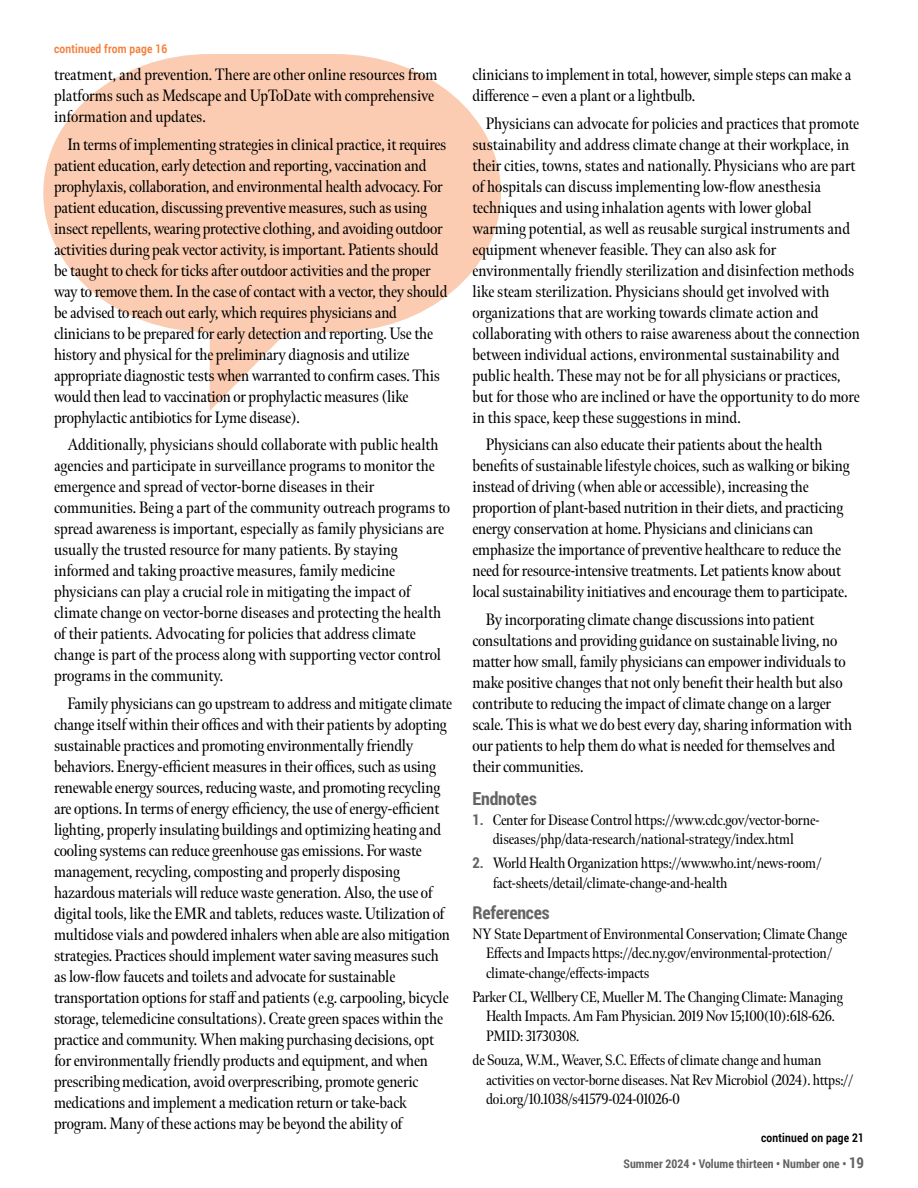
<style>
.page{position:relative;width:918px;height:1188px;background:#fff}
.page>*{position:absolute;margin:0;border:0;box-sizing:border-box;transform-origin:0 0}
.t1{font:700 18px "Roboto Condensed";letter-spacing:-.01em;color:#636466}
.t2{font:16.5px/21px "Meno Display Condensed";letter-spacing:-.01em;color:#000}
.t3{font:15px/19.5px "Meno Display Condensed";letter-spacing:-.01em;color:#000}
.t4{font:700 12px "Roboto Condensed";color:#636466}
.t5{font:700 12px "Roboto";letter-spacing:.02em;color:#f57f3b;scale:.85 1}
.t6{font:700 12px "Roboto";letter-spacing:.02em;color:#000;scale:.85 1}
.s1{font-family:"Roboto Condensed";font-weight:700;color:#636466}
.s2{font-size:15px}
</style>
<div class="page">
<svg style="left:43px;top:54px;width:458px;height:357px;fill:#fbccb1"></svg>
<p class="t5" style="left:54px;top:40px;width:135px">continued from page 16</p>
<p class="t2" style="left:54px;top:64px;width:385px">treatment, and prevention. There are other online resources from platforms such as Medscape and UpToDate with comprehensive information and updates.</p>
<p class="t2" style="left:54px;top:134px;width:395px;text-indent:13px">In terms of implementing strategies in clinical practice, it requires patient education, early detection and reporting, vaccination and prophylaxis, collaboration, and environmental health advocacy. For patient education, discussing preventive measures, such as using insect repellents, wearing protective clothing, and avoiding outdoor activities during peak vector activity, is important. Patients should be taught to check for ticks after outdoor activities and the proper way to remove them. In the case of contact with a vector, they should be advised to reach out early, which requires physicians and clinicians to be prepared for early detection and reporting. Use the history and physical for the preliminary diagnosis and utilize appropriate diagnostic tests when warranted to confirm cases. This would then lead to vaccination or prophylactic measures (like prophylactic antibiotics for Lyme disease).</p>
<p class="t2" style="left:54px;top:435px;width:398px;text-indent:13px">Additionally, physicians should collaborate with public health agencies and participate in surveillance programs to monitor the emergence and spread of vector-borne diseases in their communities. Being a part of the community outreach programs to spread awareness is important, especially as family physicians are usually the trusted resource for many patients. By staying informed and taking proactive measures, family medicine physicians can play a crucial role in mitigating the impact of climate change on vector-borne diseases and protecting the health of their patients. Advocating for policies that address climate change is part of the process along with supporting vector control programs in the community.</p>
<p class="t2" style="left:54px;top:693px;width:400px;text-indent:13px">Family physicians can go upstream to address and mitigate climate change itself within their offices and with their patients by adopting sustainable practices and promoting environmentally friendly behaviors. Energy-efficient measures in their offices, such as using renewable energy sources, reducing waste, and promoting recycling are options. In terms of energy efficiency, the use of energy-efficient lighting, properly insulating buildings and optimizing heating and cooling systems can reduce greenhouse gas emissions. For waste management, recycling, composting and properly disposing hazardous materials will reduce waste generation. Also, the use of digital tools, like the EMR and tablets, reduces waste. Utilization of multidose vials and powdered inhalers when able are also mitigation strategies. Practices should implement water saving measures such as low-flow faucets and toilets and advocate for sustainable transportation options for staff and patients (e.g. carpooling, bicycle storage, telemedicine consultations). Create green spaces within the practice and community. When making purchasing decisions, opt for environmentally friendly products and equipment, and when prescribing medication, avoid overprescribing, promote generic medications and implement a medication return or take-back program. Many of these actions may be beyond the ability of</p>
<p class="t2" style="left:472px;top:64px;width:380px">clinicians to implement in total, however, simple steps can make a difference – even a plant or a lightbulb.</p>
<p class="t2" style="left:472px;top:113px;width:389px;text-indent:13px">Physicians can advocate for policies and practices that promote sustainability and address climate change at their workplace, in their cities, towns, states and nationally. Physicians who are part of hospitals can discuss implementing low-flow anesthesia techniques and using inhalation agents with lower global warming potential, as well as reusable surgical instruments and equipment whenever feasible. They can also ask for environmentally friendly sterilization and disinfection methods like steam sterilization. Physicians should get involved with organizations that are working towards climate action and collaborating with others to raise awareness about the connection between individual actions, environmental sustainability and public health. These may not be for all physicians or practices, but for those who are inclined or have the opportunity to do more in this space, keep these suggestions in mind.</p>
<p class="t2" style="left:472px;top:435px;width:379px;text-indent:13px">Physicians can also educate their patients about the health benefits of sustainable lifestyle choices, such as walking or biking instead of driving (when able or accessible), increasing the proportion of plant-based nutrition in their diets, and practicing energy conservation at home. Physicians and clinicians can emphasize the importance of preventive healthcare to reduce the need for resource-intensive treatments. Let patients know about local sustainability initiatives and encourage them to participate.</p>
<p class="t2" style="left:472px;top:609px;width:381px;text-indent:13px">By incorporating climate change discussions into patient consultations and providing guidance on sustainable living, no matter how small, family physicians can empower individuals to make positive changes that not only benefit their health but also contribute to reducing the impact of climate change on a larger scale. This is what we do best every day, sharing information with our patients to help them do what is needed for themselves and their communities.</p>
<p class="t1" style="left:472px;top:786px;width:66px">Endnotes</p>
<p class="t3" style="left:472px;top:810px;width:348px;text-align:center"><span class="s1">1.</span> Center for Disease Control https://www.cdc.gov/vector-borne&shy;diseases/php/data-research/national-strategy/index.html</p>
<p class="t3" style="left:493px;top:854px;width:331px;text-indent:-20px"><span class="s1">2.</span> World Health Organization https://www.who.int/news-room/ fact-sheets/detail/climate-change-and-health</p>
<p class="t1" style="left:472px;top:900px;width:79px">References</p>
<p class="t3" style="left:486px;top:924px;width:363px;text-indent:-14px">NY State Department of Environmental Conservation; Climate Change<br>Effects and Impacts https://dec.ny.gov/environmental-protection/ climate-change/effects-impacts</p>
<p class="t3" style="left:486px;top:987px;width:358px;text-indent:-14px">Parker CL, Wellbery CE, Mueller M. The Changing Climate: Managing<br>Health Impacts. Am Fam Physician. 2019 Nov 15;100(10):618-626.<br>PMID: 31730308.</p>
<p class="t3" style="left:486px;top:1051px;width:369px;text-indent:-14px">de Souza, W.M., Weaver, S.C. Effects of climate change and human activities on vector-borne diseases. Nat Rev Microbiol (2024). https:// doi.org/10.1038/s41579-024-01026-0</p>
<p class="t6" style="left:761px;top:1129px;width:122px">continued on page 21</p>
<p class="t4" style="left:624px;top:1155px;width:242px">Summer 2024 • Volume thirteen • Number one • <span class="s2">19</span></p>
</div>
